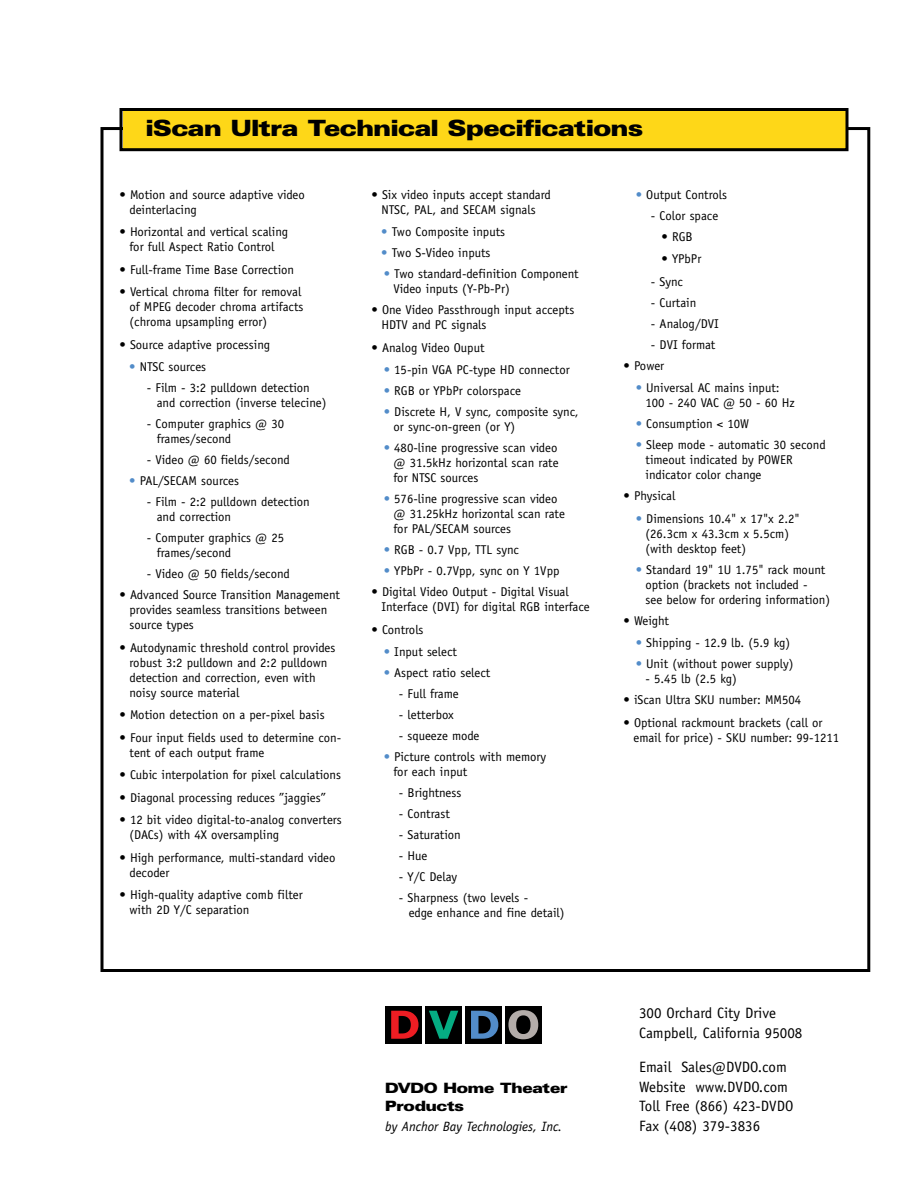
<style>
.page{position:relative;width:918px;height:1188px;background:#fff}
.page>*{position:absolute;margin:0;border:0;box-sizing:border-box;transform-origin:0 0}
.t1{font:900 expanded 22.5px "Zurich BT";letter-spacing:-.015em;color:#000}
.t2{font:15px/19.5px "Officina Sans";color:#000}
.t3{font:900 expanded 14.25px/18px "Zurich BT";letter-spacing:-.015em;color:#000}
.t4{font:italic 13.5px "Officina Sans";color:#000}
.t5{font:12.75px/15px "Officina Sans";color:#000}
.s1{color:#528cc9}
</style>
<div class="page">
<div style="left:505px;top:1006px;width:36px;height:38px;background:#000"></div>
<div style="left:425px;top:1006px;width:36px;height:38px;background:#000"></div>
<div style="left:385px;top:1006px;width:36px;height:38px;background:#000"></div>
<div style="left:465px;top:1006px;width:36px;height:38px;background:#000"></div>
<svg style="left:429px;top:1011px;width:29px;height:28px"></svg>
<svg style="left:471px;top:1011px;width:27px;height:28px"></svg>
<svg style="left:508px;top:1010px;width:30px;height:29px"></svg>
<svg style="left:391px;top:1011px;width:28px;height:28px"></svg>
<div style="left:123px;top:111px;width:723px;height:37px;background:#fed718"></div>
<div style="left:120px;top:108px;width:729px;height:43px;border:3px solid #000"></div>
<h1 class="t1" style="left:146px;top:120px;width:499px">iScan Ultra Technical Specifications</h1>
<p class="t5" style="left:130px;top:188px;width:177px;text-indent:-10px">• Motion and source adaptive video deinterlacing</p>
<p class="t5" style="left:120px;top:226px;width:170px;text-align:center">• Horizontal and vertical scaling for full Aspect Ratio Control</p>
<p class="t5" style="left:120px;top:263px;width:176px">• Full-frame Time Base Correction</p>
<p class="t5" style="left:130px;top:286px;width:175px;text-indent:-10px">• Vertical chroma filter for removal of MPEG decoder chroma artifacts (chroma upsampling error)</p>
<p class="t5" style="left:120px;top:338px;width:152px">• Source adaptive processing</p>
<p class="t5" style="left:129px;top:361px;width:78px"><span class="s1">•</span> NTSC sources</p>
<p class="t5" style="left:157px;top:382px;width:171px;text-indent:-10px">- Film - 3:2 pulldown detection and correction (inverse telecine)</p>
<p class="t5" style="left:157px;top:418px;width:129px;text-indent:-10px">- Computer graphics @ 30 frames/second</p>
<p class="t5" style="left:147px;top:454px;width:144px">- Video @ 60 fields/second</p>
<p class="t5" style="left:129px;top:475px;width:111px"><span class="s1">•</span> PAL/SECAM sources</p>
<p class="t5" style="left:157px;top:496px;width:155px;text-indent:-10px">- Film - 2:2 pulldown detection and correction</p>
<p class="t5" style="left:157px;top:532px;width:129px;text-indent:-10px">- Computer graphics @ 25 frames/second</p>
<p class="t5" style="left:147px;top:568px;width:144px">- Video @ 50 fields/second</p>
<p class="t5" style="left:130px;top:589px;width:212px;text-indent:-10px">• Advanced Source Transition Management provides seamless transitions between source types</p>
<p class="t5" style="left:130px;top:641px;width:207px;text-indent:-10px">• Autodynamic threshold control provides robust 3:2 pulldown and 2:2 pulldown detection and correction, even with noisy source material</p>
<p class="t5" style="left:120px;top:709px;width:207px">• Motion detection on a per-pixel basis</p>
<p class="t5" style="left:130px;top:731px;width:213px;text-indent:-10px">• Four input fields used to determine con&shy;tent of each output frame</p>
<p class="t5" style="left:120px;top:769px;width:223px">• Cubic interpolation for pixel calculations</p>
<p class="t5" style="left:120px;top:791px;width:208px">• Diagonal processing reduces ”jaggies”</p>
<p class="t5" style="left:130px;top:814px;width:214px;text-indent:-10px">• 12 bit video digital-to-analog converters (DACs) with 4X oversampling</p>
<p class="t5" style="left:130px;top:851px;width:207px;text-indent:-10px">• High performance, multi-standard video decoder</p>
<p class="t5" style="left:130px;top:889px;width:175px;text-indent:-10px">• High-quality adaptive comb filter with 2D Y/C separation</p>
<p class="t5" style="left:372px;top:188px;width:181px;text-align:center">• Six video inputs accept standard<br>NTSC, PAL, and SECAM signals</p>
<p class="t5" style="left:381px;top:226px;width:125px"><span class="s1">•</span> Two Composite inputs</p>
<p class="t5" style="left:381px;top:247px;width:111px"><span class="s1">•</span> Two S-Video inputs</p>
<p class="t5" style="left:394px;top:268px;width:187px;text-indent:-10px"><span class="s1">•</span> Two standard-definition Component<br>Video inputs (Y-Pb-Pr)</p>
<p class="t5" style="left:382px;top:304px;width:194px;text-indent:-10px">• One Video Passthrough input accepts<br>HDTV and PC signals</p>
<p class="t5" style="left:372px;top:341px;width:115px">• Analog Video Ouput</p>
<p class="t5" style="left:384px;top:364px;width:188px"><span class="s1">•</span> 15-pin VGA PC-type HD connector</p>
<p class="t5" style="left:384px;top:385px;width:139px"><span class="s1">•</span> RGB or YPbPr colorspace</p>
<p class="t5" style="left:394px;top:406px;width:187px;text-indent:-10px"><span class="s1">•</span> Discrete H, V sync, composite sync, or sync-on-green (or Y)</p>
<p class="t5" style="left:394px;top:442px;width:167px;text-align:justify;text-indent:-10px"><span class="s1">•</span> 480-line progressive scan video @ 31.5kHz horizontal scan rate for NTSC sources</p>
<p class="t5" style="left:394px;top:493px;width:173px;text-indent:-10px"><span class="s1">•</span> 576-line progressive scan video @ 31.25kHz horizontal scan rate for PAL/SECAM sources</p>
<p class="t5" style="left:384px;top:544px;width:137px"><span class="s1">•</span> RGB - 0.7 Vpp, TTL sync</p>
<p class="t5" style="left:384px;top:565px;width:177px"><span class="s1">•</span> YPbPr - 0.7Vpp, sync on Y 1Vpp</p>
<p class="t5" style="left:382px;top:586px;width:210px;text-indent:-10px">• Digital Video Output - Digital Visual<br>Interface (DVI) for digital RGB interface</p>
<p class="t5" style="left:372px;top:623px;width:54px">• Controls</p>
<p class="t5" style="left:384px;top:646px;width:75px"><span class="s1">•</span> Input select</p>
<p class="t5" style="left:384px;top:667px;width:108px"><span class="s1">•</span> Aspect ratio select</p>
<p class="t5" style="left:399px;top:688px;width:61px">- Full frame</p>
<p class="t5" style="left:399px;top:709px;width:56px">- letterbox</p>
<p class="t5" style="left:399px;top:730px;width:82px">- squeeze mode</p>
<p class="t5" style="left:394px;top:751px;width:154px;text-indent:-10px"><span class="s1">•</span> Picture controls with memory for each input</p>
<p class="t5" style="left:399px;top:787px;width:64px">- Brightness</p>
<p class="t5" style="left:399px;top:808px;width:52px">- Contrast</p>
<p class="t5" style="left:399px;top:829px;width:63px">- Saturation</p>
<p class="t5" style="left:399px;top:850px;width:30px">- Hue</p>
<p class="t5" style="left:399px;top:871px;width:60px">- Y/C Delay</p>
<p class="t5" style="left:409px;top:892px;width:157px;text-indent:-10px">- Sharpness (two levels -<br>edge enhance and fine detail)</p>
<p class="t3" style="left:385px;top:1081px;width:184px">DVDO Home Theater<br>Products</p>
<p class="t4" style="left:385px;top:1121px;width:178px">by Anchor Bay Technologies, Inc.</p>
<p class="t5" style="left:636px;top:188px;width:93px"><span class="s1">•</span> Output Controls</p>
<p class="t5" style="left:651px;top:209px;width:69px">- Color space</p>
<p class="t5" style="left:662px;top:230px;width:33px">• RGB</p>
<p class="t5" style="left:662px;top:253px;width:41px">• YPbPr</p>
<p class="t5" style="left:651px;top:275px;width:34px">- Sync</p>
<p class="t5" style="left:651px;top:296px;width:47px">- Curtain</p>
<p class="t5" style="left:651px;top:317px;width:69px">- Analog/DVI</p>
<p class="t5" style="left:651px;top:338px;width:66px">- DVI format</p>
<p class="t5" style="left:624px;top:359px;width:42px">• Power</p>
<p class="t5" style="left:646px;top:382px;width:151px;text-indent:-10px"><span class="s1">•</span> Universal AC mains input:<br>100 - 240 VAC @ 50 - 60 Hz</p>
<p class="t5" style="left:636px;top:418px;width:115px"><span class="s1">•</span> Consumption &lt; 10W</p>
<p class="t5" style="left:646px;top:439px;width:182px;text-indent:-10px"><span class="s1">•</span> Sleep mode - automatic 30 second timeout indicated by POWER indicator color change</p>
<p class="t5" style="left:624px;top:490px;width:53px">• Physical</p>
<p class="t5" style="left:646px;top:512px;width:156px;text-indent:-10px"><span class="s1">•</span> Dimensions 10.4" x 17"x 2.2" (26.3cm x 43.3cm x 5.5cm) (with desktop feet)</p>
<p class="t5" style="left:646px;top:563px;width:186px;text-indent:-10px"><span class="s1">•</span> Standard 19" 1U 1.75" rack mount option (brackets not included -<br>see below for ordering information)</p>
<p class="t5" style="left:624px;top:614px;width:47px">• Weight</p>
<p class="t5" style="left:636px;top:637px;width:156px"><span class="s1">•</span> Shipping - 12.9 lb. (5.9 kg)</p>
<p class="t5" style="left:636px;top:658px;width:159px"><span class="s1">•</span> Unit (without power supply)</p>
<p class="t5" style="left:646px;top:673px;width:93px">- 5.45 lb (2.5 kg)</p>
<p class="t5" style="left:624px;top:694px;width:179px">• iScan Ultra SKU number: MM504</p>
<p class="t5" style="left:634px;top:716px;width:207px;text-indent:-10px">• Optional rackmount brackets (call or email for price) - SKU number: 99-1211</p>
<p class="t2" style="left:639px;top:1005px;width:165px">300 Orchard City Drive<br>Campbell, California 95008</p>
<p class="t2" style="left:639px;top:1059px;width:156px">Email Sales@DVDO.com<br>Website www.DVDO.com<br>Toll Free (866) 423-DVDO<br>Fax (408) 379-3836</p>
</div>
